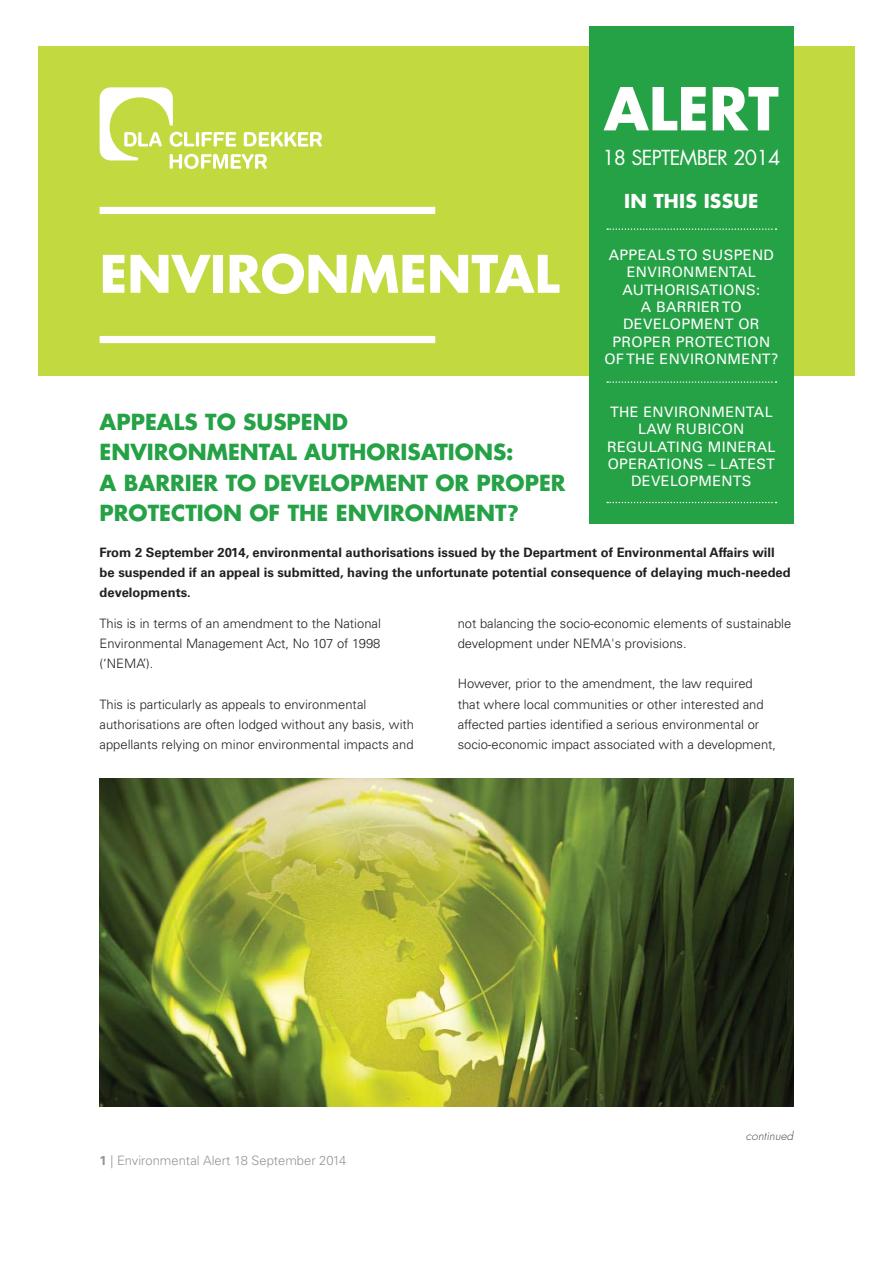
<style>
.page{position:relative;width:893px;height:1263px;background:#fff}
.page>*{position:absolute;margin:0;border:0;box-sizing:border-box;transform-origin:0 0}
.t1{font:700 57.6px "Futura Std";color:#fff}
.t2{font:700 50.4px "Futura Std";color:#fff}
.t3{font:700 21.6px/30.2px "Futura Std";color:#25a146}
.t4{font:20.1px "Futura Std";letter-spacing:-.04em;color:#fff}
.t5{font:700 18.75px "Futura Std";letter-spacing:.01em;color:#fff}
.t6{font:14.4px/17.2px "Univers LT Std";letter-spacing:.025em;color:#fff;text-align:center}
.t7{font:300 12.9px/20.1px "Univers LT Std";color:#231f20}
.t8{font:700 12.9px/20.1px "Univers LT Std";color:#231f20}
.t9{font:300 12.9px "Univers LT Std";color:#939598}
.t10{font:italic 300 11.55px "Futura Std";letter-spacing:.01em;color:#404041}
.s1{font-family:"Univers LT Std";font-weight:900}
.s2{font-weight:700}
</style>
<div class="page">
<div style="left:38px;top:46px;width:816px;height:329px;background:#c3d940"></div>
<div style="left:589px;top:26px;width:204px;height:498px;background:#25a146"></div>
<svg style="left:100px;top:87px;width:222px;height:82px"></svg>
<div style="left:100px;top:336px;width:335px;height:7px;background:#fff"></div>
<div style="left:100px;top:207px;width:335px;height:7px;background:#fff"></div>
<svg style="left:607px;top:228px;width:169px;height:2px"></svg>
<svg style="left:607px;top:381px;width:169px;height:2px"></svg>
<svg style="left:607px;top:502px;width:169px;height:1px"></svg>
<img style="left:99px;top:778px;width:694px;height:329px">
<h1 class="t1" style="left:604px;top:82px;width:176px">ALERT</h1>
<h3 class="t4" style="left:602px;top:148px;width:179px">18 SEPTEMBER 2014</h3>
<h2 class="t2" style="left:100px;top:251px;width:461px">ENVIRONMENTAL</h2>
<h3 class="t3" style="left:100px;top:408px;width:467px">APPEALS TO SUSPEND<br>ENVIRONMENTAL AUTHORISATIONS:<br>A BARRIER TO DEVELOPMENT OR PROPER<br>PROTECTION OF THE ENVIRONMENT<span class="s1">?</span></h3>
<h3 class="t5" style="left:624px;top:192px;width:136px">IN THIS ISSUE</h3>
<p class="t6" style="left:604px;top:247px;width:175px">APPEALS TO SUSPEND<br>ENVIRONMENTAL<br>AUTHORISATIONS:<br>A BARRIER TO<br>DEVELOPMENT OR<br>PROPER PROTECTION<br>OF THE ENVIRONMENT?</p>
<p class="t6" style="left:607px;top:404px;width:170px">THE ENVIRONMENTAL<br>LAW RUBICON<br>REGULATING MINERAL<br>OPERATIONS – LATEST<br>DEVELOPMENTS</p>
<p class="t8" style="left:100px;top:543px;width:692px">From 2 September 2014, environmental authorisations issued by the Department of Environmental Affairs will be suspended if an appeal is submitted, having the unfortunate potential consequence of delaying much-needed developments.</p>
<p class="t7" style="left:100px;top:614px;width:283px;text-align:justify">This is in terms of an amendment to the National Environmental Management Act, No 107 of 1998 (‘NEMA’).</p>
<p class="t7" style="left:100px;top:695px;width:316px">This is particularly as appeals to environmental authorisations are often lodged without any basis, with appellants relying on minor environmental impacts and</p>
<p class="t7" style="left:457px;top:614px;width:335px">not balancing the socio-economic elements of sustainable development under NEMA's provisions.</p>
<p class="t7" style="left:457px;top:675px;width:320px">However, prior to the amendment, the law required that where local communities or other interested and affected parties identified a serious environmental or socio-economic impact associated with a development,</p>
<p class="t9" style="left:100px;top:1154px;width:248px"><span class="s2">1</span> | Environmental Alert 18 September 2014</p>
<p class="t10" style="left:745px;top:1131px;width:49px">continued</p>
</div>
